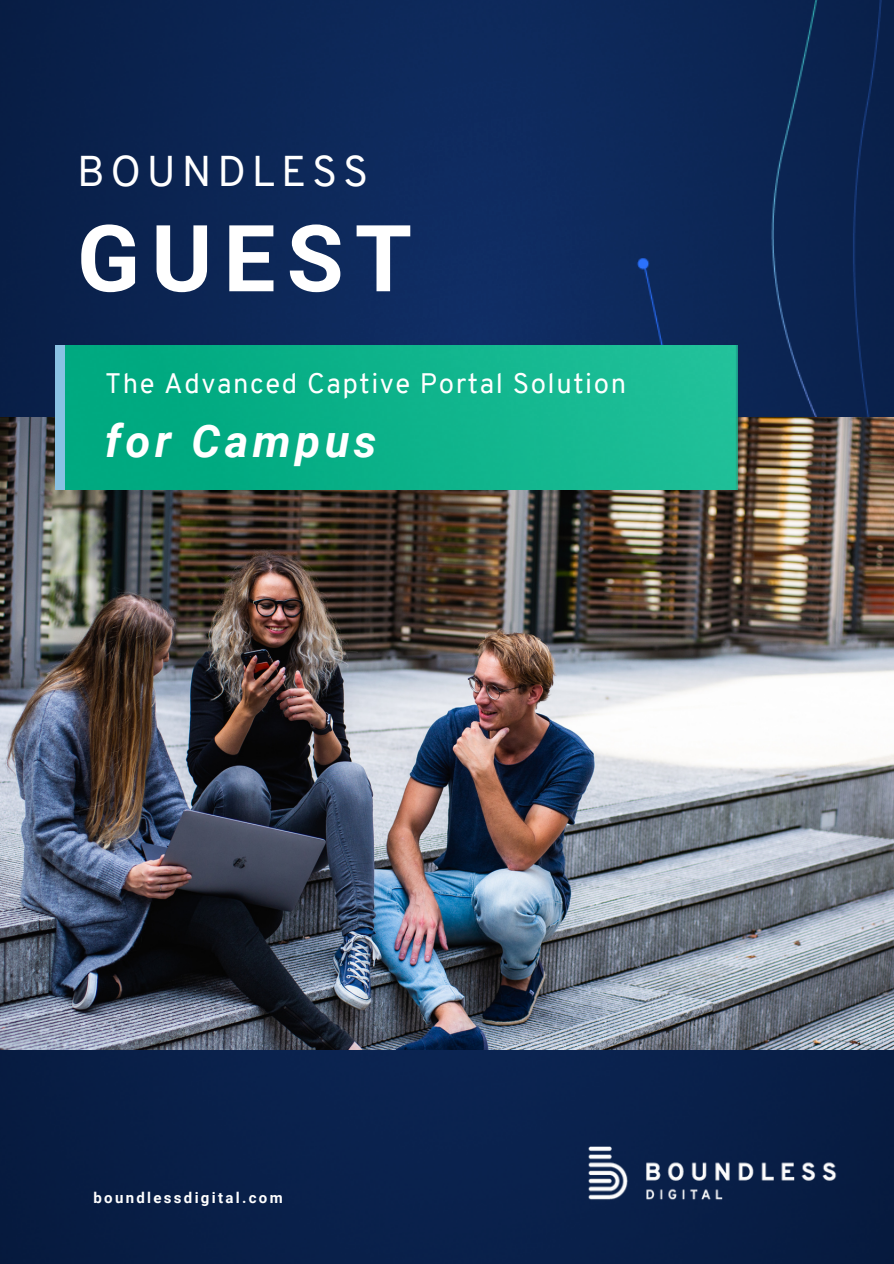
<style>
.page{position:relative;width:894px;height:1264px;background:#fff}
.page>*{position:absolute;margin:0;border:0;box-sizing:border-box;transform-origin:0 0}
.t1{font:700 92.55px "Roboto";letter-spacing:.12em;color:#fff}
.t2{font:italic 700 45px "Roboto";letter-spacing:.1em;color:#fff}
.t3{font:42px "Overpass";letter-spacing:.14em;color:#fff}
.t4{font:27.45px "Overpass";letter-spacing:.055em;color:#fff}
.t5{font:700 15px "Roboto";letter-spacing:.155em;color:#fff}
</style>
<div class="page">
<img style="left:0;top:0;width:893px;height:1263px">
<img style="left:0;top:417px;width:893px;height:631px">
<img style="left:65px;top:345px;width:672px;height:144px">
<img style="left:56px;top:345px;width:9px;height:144px">
<img style="left:562px;top:1117px;width:300px;height:115px">
<h3 class="t3" style="left:77px;top:154px;width:293px">BOUNDLESS</h3>
<h1 class="t1" style="left:77px;top:205px;width:336px">GUEST</h1>
<p class="t4" style="left:105px;top:373px;width:522px">The Advanced Captive Portal Solution</p>
<h2 class="t2" style="left:105px;top:415px;width:273px">for Campus</h2>
<p class="t5" style="left:93px;top:1188px;width:191px">boundlessdigital.com</p>
</div>
